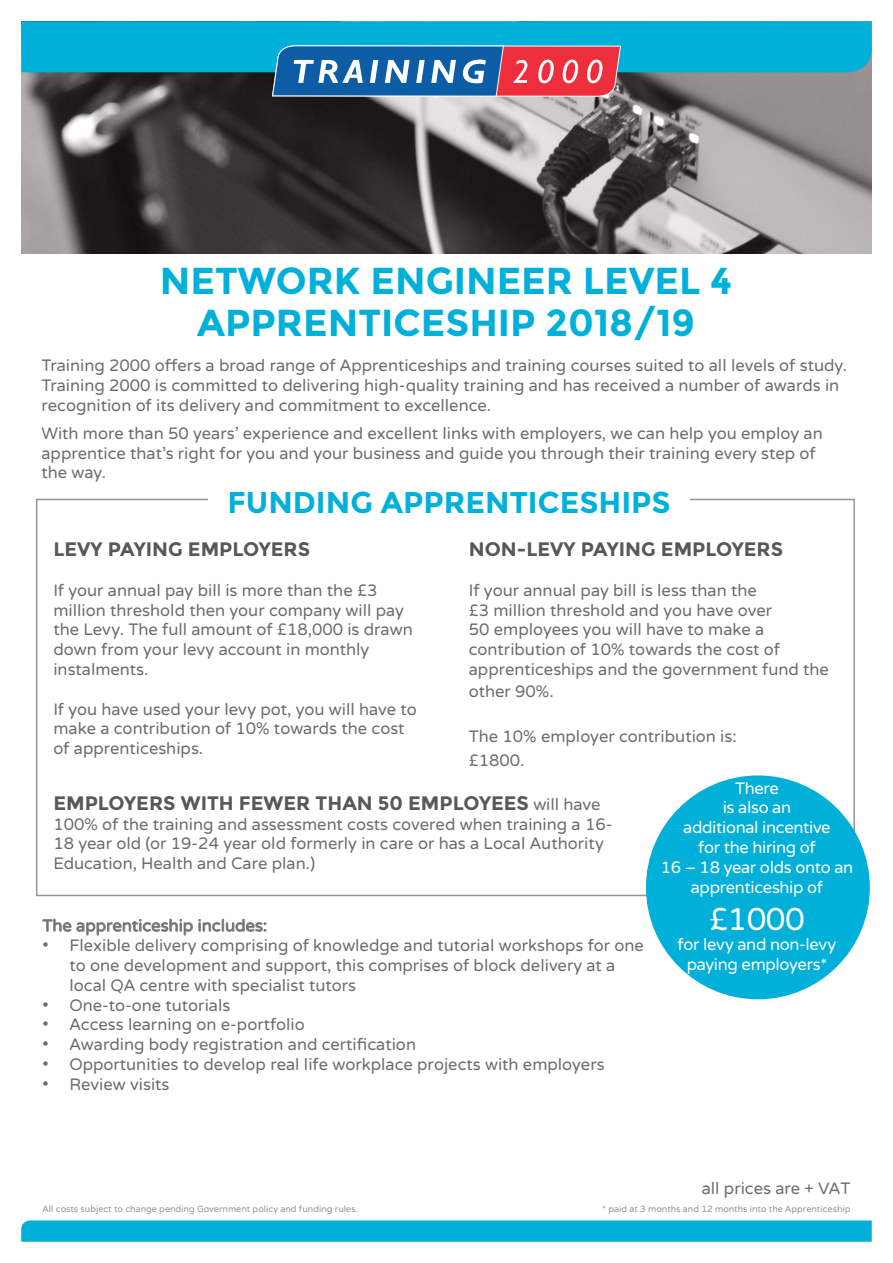
<style>
.page{position:relative;width:893px;height:1263px;background:#fff}
.page>*{position:absolute;margin:0;border:0;box-sizing:border-box;transform-origin:0 0}
.t1{font:700 37.5px/42px "Montserrat";color:#00b0d9;text-align:center}
.t2{font:31.5px "Varela Round";color:#fff}
.t3{font:700 30px "Montserrat";color:#00b0d9}
.t4{font:700 19.5px "Montserrat";color:#57585a}
.t5{font:16.5px/19.8px "Varela Round";color:#6c6d70}
.t6{font:16.5px/19.8px "Varela Round";letter-spacing:-.02em;color:#fff;text-align:center}
.t7{font:9px "Varela Round";color:#939598}
.s1{font-family:"Varela Round";font-weight:400;font-size:16.5px;color:#6c6d70}
</style>
<div class="page">
<div style="left:36px;top:499px;width:819px;height:397px;background:#fff;border:2px solid #939598"></div>
<div style="left:208px;top:484px;width:482px;height:29px;background:#fff"></div>
<img style="left:21px;top:97px;width:851px;height:157px">
<svg style="left:21px;top:1220px;width:851px;height:22px;background:#08b2da"></svg>
<svg style="left:42px;top:919px;width:225px;height:17px"></svg>
<div style="left:646px;top:775px;width:224px;height:224px;background:#00b0d9;border-radius:50%"></div>
<svg style="left:21px;top:21px;width:851px;height:76px;background:#348dae"></svg>
<p class="t1" style="left:160px;top:260px;width:574px">NETWORK ENGINEER LEVEL 4<br>APPRENTICESHIP 2018/19</p>
<p class="t5" style="left:41px;top:356px;width:807px">Training 2000 offers a broad range of Apprenticeships and training courses suited to all levels of study.<br>Training 2000 is committed to delivering high-quality training and has received a number of awards in recognition of its delivery and commitment to excellence.</p>
<p class="t5" style="left:41px;top:424px;width:783px">With more than 50 years’ experience and excellent links with employers, we can help you employ an apprentice that’s right for you and your business and guide you through their training every step of the way.</p>
<p class="t3" style="left:227px;top:484px;width:445px">FUNDING APPRENTICESHIPS</p>
<p class="t4" style="left:53px;top:538px;width:258px">LEVY PAYING EMPLOYERS</p>
<p class="t5" style="left:53px;top:581px;width:361px">If your annual pay bill is more than the £3 million threshold then your company will pay the Levy. The full amount of £18,000 is drawn down from your levy account in monthly instalments.</p>
<p class="t5" style="left:53px;top:699px;width:365px">If you have used your levy pot, you will have to make a contribution of 10% towards the cost of apprenticeships.</p>
<p class="t4" style="left:469px;top:538px;width:316px">NON-LEVY PAYING EMPLOYERS</p>
<p class="t5" style="left:469px;top:581px;width:362px">If your annual pay bill is less than the<br>£3 million threshold and you have over<br>50 employees you will have to make a contribution of 10% towards the cost of apprenticeships and the government fund the</p>
<p class="t5" style="left:469px;top:681px;width:86px">other 90%.</p>
<p class="t5" style="left:469px;top:727px;width:269px">The 10% employer contribution is:</p>
<p class="t5" style="left:469px;top:751px;width:57px">£1800.</p>
<p class="t4" style="left:53px;top:791px;width:549px">EMPLOYERS WITH FEWER THAN 50 EMPLOYEES <span class="s1">will have</span></p>
<p class="t5" style="left:53px;top:814px;width:561px">100% of the training and assessment costs covered when training a 16-<br>18 year old (or 19-24 year old formerly in care or has a Local Authority<br>Education, Health and Care plan.)</p>
<p class="t6" style="left:661px;top:778px;width:194px">There<br>is also an<br>additional incentive<br>for the hiring of<br>16 – 18 year olds onto an apprenticeship of</p>
<p class="t2" style="left:709px;top:901px;width:97px">£1000</p>
<p class="t6" style="left:678px;top:935px;width:160px">for levy and non-levy paying employers*</p>
<p class="t5" style="left:42px;top:916px;width:226px">The apprenticeship includes:</p>
<p class="t5" style="left:69px;top:936px;width:576px;text-indent:-27px">• Flexible delivery comprising of knowledge and tutorial workshops for one to one development and support, this comprises of block delivery at a local QA centre with specialist tutors</p>
<p class="t5" style="left:42px;top:995px;width:189px">• One-to-one tutorials</p>
<p class="t5" style="left:42px;top:1015px;width:264px">• Access learning on e-portfolio</p>
<p class="t5" style="left:42px;top:1035px;width:375px">• Awarding body registration and certification</p>
<p class="t5" style="left:42px;top:1055px;width:564px">• Opportunities to develop real life workplace projects with employers</p>
<p class="t5" style="left:42px;top:1074px;width:129px">• Review visits</p>
<p class="t7" style="left:43px;top:1203px;width:317px">All costs subject to change pending Government policy and funding rules.</p>
<p class="t5" style="left:702px;top:1178px;width:150px">all prices are + VAT</p>
<p class="t7" style="left:602px;top:1203px;width:250px">* paid at 3 months and 12 months into the Apprenticeship</p>
</div>
